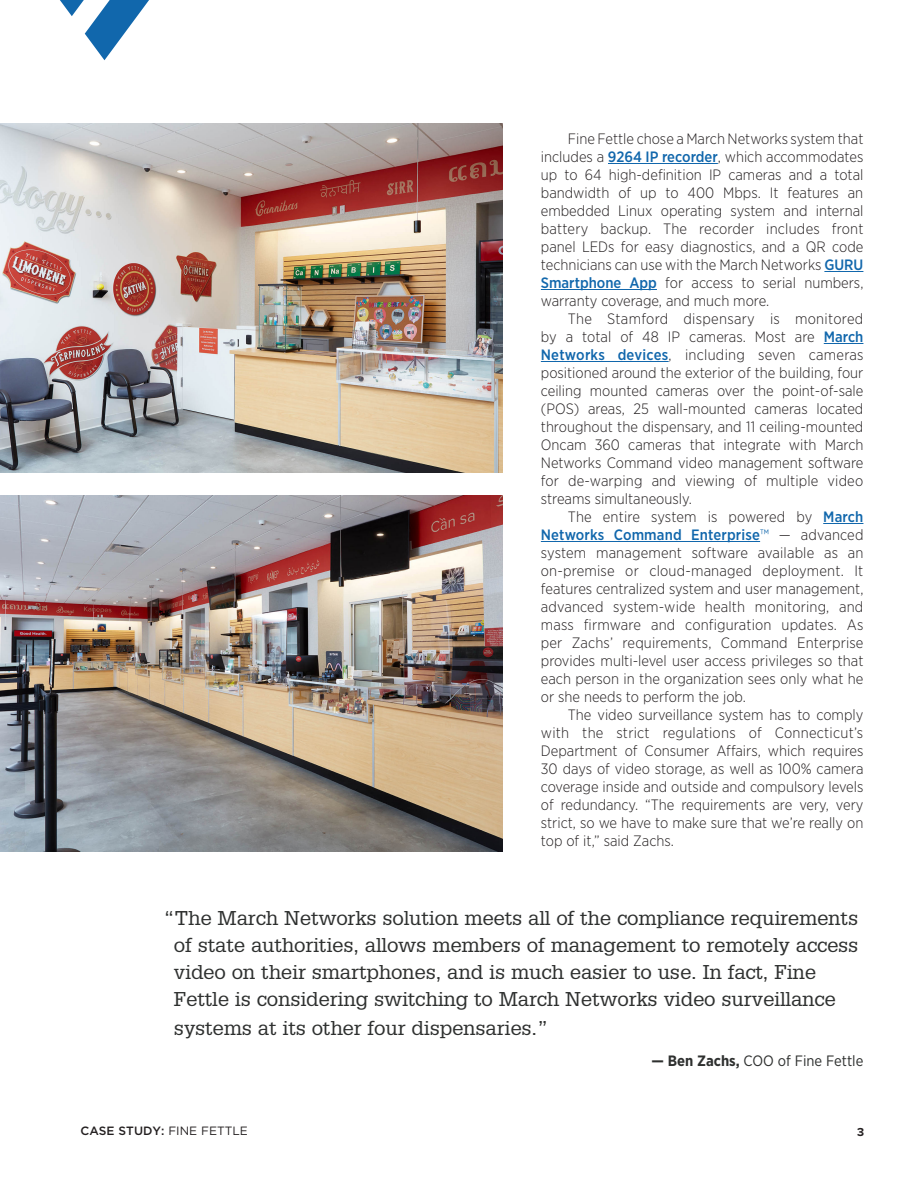
<style>
.page{position:relative;width:918px;height:1188px;background:#fff}
.page>*{position:absolute;margin:0;border:0;box-sizing:border-box;transform-origin:0 0}
.t1{font:19.5px/27.5px "Glypha LT Std";letter-spacing:-.01em;color:#2e302f;scale:1.05 1}
.t2{font:300 15px/18px "Gotham Narrow";color:#231f20;text-align:justify}
.quote_name{font:15px "Gotham Narrow";color:#2e302f}
.t3{font:500 12px "Gotham";color:#231f20}
.t4{font:700 12px "Proxima Nova";color:#231f20}
.s1{font-weight:500;color:#1167ac}
.s2{color:#1167ac}
.s3{font-weight:700}
.s4{font-weight:400}
</style>
<div class="page">
<svg style="left:60px;top:0;width:89px;height:60px"></svg>
<hr style="left:608px;top:163px;width:110px;height:1px;background:#1167ac">
<hr style="left:824px;top:271px;width:39px;height:1px;background:#1167ac">
<hr style="left:541px;top:289px;width:116px;height:1px;background:#1167ac">
<hr style="left:824px;top:343px;width:39px;height:1px;background:#1167ac">
<hr style="left:541px;top:361px;width:128px;height:1px;background:#1167ac">
<hr style="left:823px;top:523px;width:40px;height:1px;background:#1167ac">
<hr style="left:541px;top:541px;width:219px;height:1px;background:#1167ac">
<img style="left:0;top:124px;width:502px;height:348px">
<img style="left:0;top:496px;width:502px;height:355px">
<p class="t2" style="left:541px;top:129px;width:324px;text-indent:27px">Fine Fettle chose a March Networks system that includes a <span class="s1">9264 IP recorder</span>, which accommodates up to 64 high-definition IP cameras and a total bandwidth of up to 400 Mbps. It features an embedded Linux operating system and internal battery backup. The recorder includes front panel LEDs for easy diagnostics, and a QR code technicians can use with the March Networks <span class="s1">GURU Smartphone App</span> for access to serial numbers, warranty coverage, and much more.</p>
<p class="t2" style="left:541px;top:309px;width:324px;text-indent:27px">The Stamford dispensary is monitored by a total of 48 IP cameras. Most are <span class="s1">March Networks devices</span>, including seven cameras positioned around the exterior of the building, four ceiling mounted cameras over the point-of-sale (POS) areas, 25 wall-mounted cameras located throughout the dispensary, and 11 ceiling-mounted Oncam 360 cameras that integrate with March Networks Command video management software for de-warping and viewing of multiple video streams simultaneously.</p>
<p class="t2" style="left:541px;top:507px;width:324px;text-indent:27px">The entire system is powered by <span class="s1">March Networks Command Enterprise</span><span class="s2">™</span> — advanced system management software available as an on-premise or cloud-managed deployment. It features centralized system and user management, advanced system-wide health monitoring, and mass firmware and configuration updates. As per Zachs’ requirements, Command Enterprise provides multi-level user access privileges so that each person in the organization sees only what he or she needs to perform the job.</p>
<p class="t2" style="left:541px;top:705px;width:324px;text-indent:27px">The video surveillance system has to comply with the strict regulations of Connecticut’s Department of Consumer Affairs, which requires 30 days of video storage, as well as 100% camera coverage inside and outside and compulsory levels of redundancy. “The requirements are very, very strict, so we have to make sure that we’re really on top of it,” said Zachs.</p>
<p class="t1" style="left:174px;top:904px;width:653px;text-indent:-11px">“The March Networks solution meets all of the compliance requirements of state authorities, allows members of management to remotely access video on their smartphones, and is much easier to use. In fact, Fine Fettle is considering switching to March Networks video surveillance systems at its other four dispensaries.”</p>
<p class="quote_name" style="left:652px;top:1052px;width:213px"><span class="s3">— Ben Zachs,</span> COO of Fine Fettle</p>
<p class="t3" style="left:81px;top:1123px;width:169px">CASE STUDY: <span class="s4">FINE FETTLE</span></p>
<p class="t4" style="left:857px;top:1123px;width:9px">3</p>
</div>
